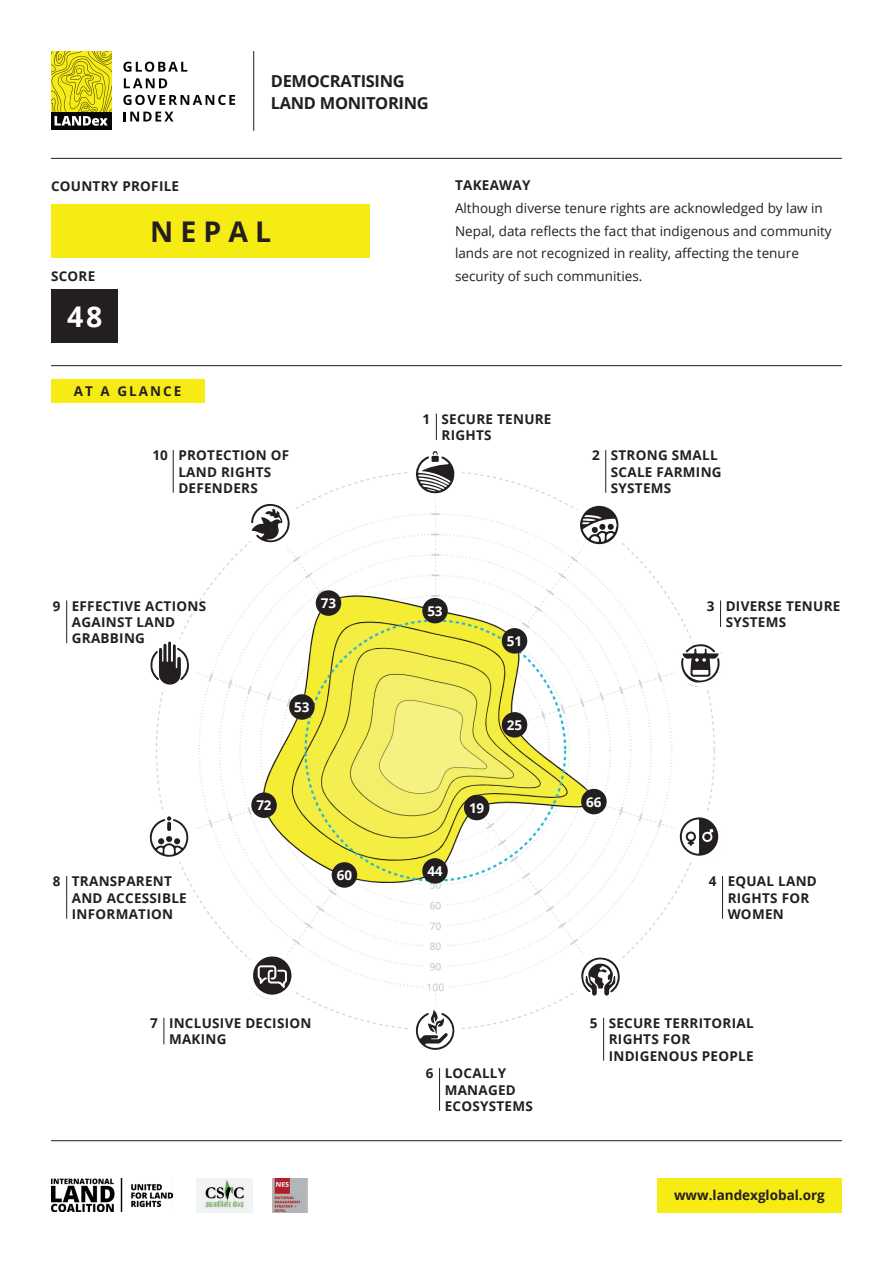
<style>
.page{position:relative;width:893px;height:1263px;background:#fff}
.page>*{position:absolute;margin:0;border:0;box-sizing:border-box;transform-origin:0 0}
.t1{font:700 28.5px "Open Sans";letter-spacing:.25em;color:#231f20}
.t2{font:700 28.5px "Open Sans";color:#fff}
.t3{font:700 16.5px/22.5px "Open Sans";letter-spacing:-.02em;color:#231f20}
.t4{font:700 13.5px/16.2px "Open Sans";letter-spacing:.02em;color:#231f20}
.t5{font:13.5px/22.5px "Open Sans";color:#231f20}
.t6{font:700 13.5px "Open Sans";letter-spacing:-.01em;color:#fff}
.t7{font:700 13.5px "Open Sans";color:#231f20}
.t8{font:700 13.5px "Open Sans";letter-spacing:.15em;color:#231f20}
</style>
<div class="page">
<img style="left:156px;top:458px;width:568px;height:583px">
<div style="left:247px;top:500px;width:49px;height:49px;background:#fff;border-radius:50%"></div>
<div style="left:146px;top:640px;width:48px;height:48px;background:#fff;border-radius:50%"></div>
<div style="left:145px;top:812px;width:48px;height:49px;background:#fff;border-radius:50%"></div>
<div style="left:411px;top:1007px;width:48px;height:48px;background:#fff;border-radius:50%"></div>
<div style="left:248px;top:951px;width:48px;height:48px;background:#fff;border-radius:50%"></div>
<div style="left:575px;top:952px;width:48px;height:48px;background:#fff;border-radius:50%"></div>
<div style="left:677px;top:813px;width:47px;height:47px;background:#fff;border-radius:50%"></div>
<div style="left:412px;top:449px;width:47px;height:47px;background:#fff;border-radius:50%"></div>
<div style="left:576px;top:501px;width:47px;height:47px;background:#fff;border-radius:50%"></div>
<div style="left:677px;top:640px;width:47px;height:47px;background:#fff;border-radius:50%"></div>
<svg style="left:123px;top:62px;width:64px;height:10px"></svg>
<svg style="left:124px;top:78px;width:43px;height:10px"></svg>
<svg style="left:123px;top:95px;width:112px;height:10px"></svg>
<svg style="left:124px;top:112px;width:50px;height:9px"></svg>
<div style="left:51px;top:112px;width:60px;height:18px;background:#050504"></div>
<svg style="left:51px;top:52px;width:60px;height:74px;background:#bfb821"></svg>
<img style="left:51px;top:1178px;width:122px;height:34px">
<hr style="left:51px;top:365px;width:791px;height:1px;background:#231f20">
<hr style="left:51px;top:158px;width:791px;height:1px;background:#231f20">
<hr style="left:51px;top:1140px;width:791px;height:1px;background:#231f20">
<div style="left:51px;top:205px;width:319px;height:53px;background:#f7eb14"></div>
<div style="left:51px;top:290px;width:67px;height:53px;background:#231f20"></div>
<div style="left:51px;top:380px;width:153px;height:23px;background:#f7eb14"></div>
<svg style="left:436px;top:414px;width:1px;height:26px"></svg>
<hr style="left:439px;top:1068px;width:1px;height:43px;background:#231f20">
<svg style="left:164px;top:1018px;width:1px;height:26px"></svg>
<hr style="left:66px;top:876px;width:1px;height:43px;background:#231f20">
<hr style="left:66px;top:600px;width:1px;height:43px;background:#231f20">
<hr style="left:173px;top:450px;width:1px;height:43px;background:#231f20">
<hr style="left:605px;top:450px;width:1px;height:43px;background:#231f20">
<svg style="left:720px;top:600px;width:1px;height:27px"></svg>
<hr style="left:722px;top:876px;width:1px;height:43px;background:#231f20">
<hr style="left:603px;top:1018px;width:1px;height:42px;background:#231f20">
<div style="left:422px;top:598px;width:26px;height:25px;background:#231f20;border-radius:50%"></div>
<div style="left:502px;top:628px;width:25px;height:26px;background:#231f20;border-radius:50%"></div>
<div style="left:502px;top:712px;width:25px;height:26px;background:#231f20;border-radius:50%"></div>
<div style="left:581px;top:789px;width:26px;height:25px;background:#231f20;border-radius:50%"></div>
<div style="left:464px;top:795px;width:25px;height:25px;background:#231f20;border-radius:50%"></div>
<div style="left:422px;top:858px;width:26px;height:26px;background:#231f20;border-radius:50%"></div>
<div style="left:332px;top:862px;width:25px;height:26px;background:#231f20;border-radius:50%"></div>
<div style="left:251px;top:792px;width:26px;height:26px;background:#231f20;border-radius:50%"></div>
<div style="left:289px;top:694px;width:26px;height:26px;background:#231f20;border-radius:50%"></div>
<div style="left:316px;top:590px;width:25px;height:26px;background:#231f20;border-radius:50%"></div>
<div style="left:196px;top:1178px;width:57px;height:34px;background:#f2f3f4"></div>
<img style="left:205px;top:1180px;width:39px;height:28px">
<img style="left:273px;top:1178px;width:34px;height:34px">
<div style="left:657px;top:1178px;width:185px;height:34px;background:#f7eb14"></div>
<hr style="left:253px;top:51px;width:1px;height:80px;background:#231f20">
<svg style="left:416px;top:451px;width:38px;height:42px"></svg>
<svg style="left:580px;top:506px;width:38px;height:38px"></svg>
<svg style="left:681px;top:644px;width:39px;height:38px"></svg>
<svg style="left:680px;top:817px;width:38px;height:39px"></svg>
<div style="left:704px;top:834px;width:7px;height:6px;background:#231f20;border-radius:50%"></div>
<svg style="left:581px;top:957px;width:39px;height:38px"></svg>
<svg style="left:416px;top:1010px;width:38px;height:40px"></svg>
<svg style="left:253px;top:956px;width:38px;height:39px"></svg>
<svg style="left:150px;top:816px;width:38px;height:41px"></svg>
<svg style="left:151px;top:642px;width:38px;height:43px"></svg>
<svg style="left:251px;top:504px;width:39px;height:38px"></svg>
<p class="t3" style="left:271px;top:69px;width:159px">DEMOCRATISING<br>LAND MONITORING</p>
<p class="t4" style="left:51px;top:177px;width:130px">COUNTRY PROFILE</p>
<p class="t4" style="left:51px;top:267px;width:46px">SCORE</p>
<h1 class="t2" style="left:67px;top:297px;width:37px">48</h1>
<h1 class="t1" style="left:150px;top:212px;width:123px">NEPAL</h1>
<p class="t8" style="left:74px;top:382px;width:109px">AT A GLANCE</p>
<p class="t4" style="left:455px;top:177px;width:77px">TAKEAWAY</p>
<p class="t5" style="left:455px;top:196px;width:378px">Although diverse tenure rights are acknowledged by law in Nepal, data reflects the fact that indigenous and community lands are not recognized in reality, affecting the tenure security of such communities.</p>
<p class="t4" style="left:423px;top:411px;width:9px">1</p>
<p class="t4" style="left:441px;top:411px;width:112px">SECURE TENURE<br>RIGHTS</p>
<p class="t4" style="left:152px;top:447px;width:17px">10</p>
<p class="t4" style="left:592px;top:447px;width:9px">2</p>
<p class="t4" style="left:178px;top:447px;width:113px">PROTECTION OF<br>LAND RIGHTS<br>DEFENDERS</p>
<p class="t4" style="left:611px;top:447px;width:112px">STRONG SMALL<br>SCALE FARMING<br>SYSTEMS</p>
<p class="t4" style="left:53px;top:597px;width:9px">9</p>
<p class="t4" style="left:72px;top:597px;width:136px">EFFECTIVE ACTIONS<br>AGAINST LAND<br>GRABBING</p>
<p class="t4" style="left:53px;top:873px;width:9px">8</p>
<p class="t4" style="left:72px;top:873px;width:116px">TRANSPARENT<br>AND ACCESSIBLE<br>INFORMATION</p>
<p class="t6" style="left:321px;top:594px;width:17px">73</p>
<p class="t6" style="left:294px;top:698px;width:17px">53</p>
<p class="t6" style="left:256px;top:796px;width:17px">72</p>
<p class="t6" style="left:337px;top:866px;width:17px">60</p>
<p class="t4" style="left:150px;top:1015px;width:9px">7</p>
<p class="t4" style="left:169px;top:1015px;width:144px">INCLUSIVE DECISION<br>MAKING</p>
<p class="t6" style="left:427px;top:601px;width:17px">53</p>
<p class="t6" style="left:507px;top:632px;width:17px">51</p>
<p class="t6" style="left:507px;top:715px;width:17px">25</p>
<p class="t6" style="left:427px;top:862px;width:17px">44</p>
<p class="t6" style="left:469px;top:798px;width:17px">19</p>
<p class="t4" style="left:426px;top:1065px;width:9px">6</p>
<p class="t4" style="left:445px;top:1065px;width:90px">LOCALLY<br>MANAGED<br>ECOSYSTEMS</p>
<p class="t4" style="left:707px;top:597px;width:9px">3</p>
<p class="t4" style="left:726px;top:597px;width:116px">DIVERSE TENURE<br>SYSTEMS</p>
<p class="t6" style="left:586px;top:792px;width:17px">66</p>
<p class="t4" style="left:709px;top:873px;width:9px">4</p>
<p class="t4" style="left:728px;top:873px;width:91px">EQUAL LAND<br>RIGHTS FOR<br>WOMEN</p>
<p class="t4" style="left:590px;top:1015px;width:9px">5</p>
<p class="t4" style="left:609px;top:1015px;width:146px">SECURE TERRITORIAL<br>RIGHTS FOR<br>INDIGENOUS PEOPLE</p>
<p class="t7" style="left:674px;top:1186px;width:152px">www.landexglobal.org</p>
</div>
